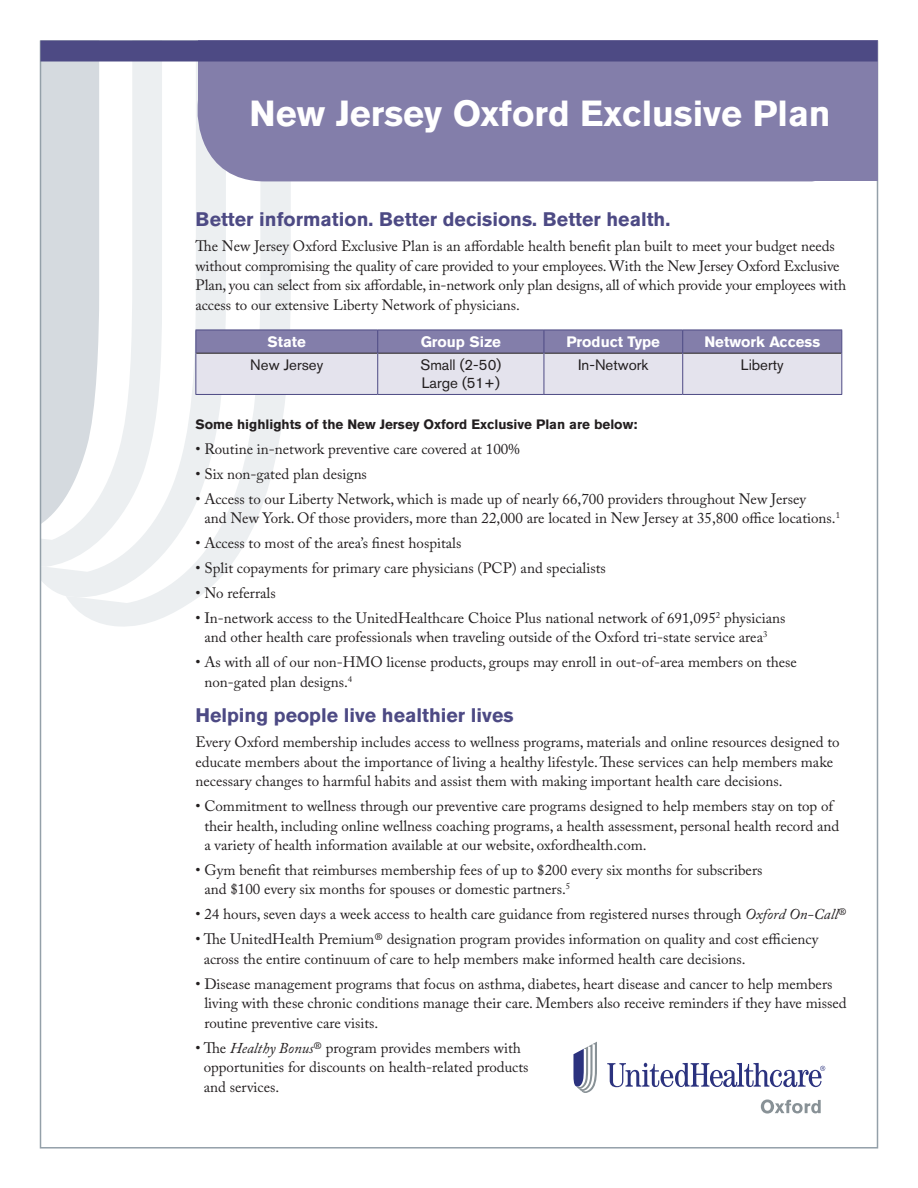
<style>
.page{position:relative;width:918px;height:1188px;background:#fff}
.page>*{position:absolute;margin:0;border:0;box-sizing:border-box;transform-origin:0 0}
.t1{font:700 36px "Akzidenz Grotesk Std";color:#fff}
.t2{font:700 19.5px "Akzidenz Grotesk Std";color:#4d4a84}
.t3{font:15px/19.5px "Adobe Caslon Pro";color:#231f20}
.t4{font:15px/18px "Akzidenz Grotesk Std";color:#231f20}
.t5{font:700 15px "Akzidenz Grotesk Std";color:#fff}
.t6{font:700 13.5px "Akzidenz Grotesk Std";color:#231f20}
.s1{font-style:italic}
</style>
<div class="page">
<svg style="left:43px;top:62px;width:23px;height:534px;background:#d9dee2"></svg>
<svg style="left:66px;top:62px;width:225px;height:565px"></svg>
<div style="left:198px;top:40px;width:679px;height:141px;background:#837eaa;border-radius:68px"></div>
<div style="left:662px;top:40px;width:216px;height:141px;background:#837eaa"></div>
<div style="left:40px;top:40px;width:838px;height:22px;background:#4d4a84"></div>
<svg style="left:761px;top:1100px;width:60px;height:14px"></svg>
<svg style="left:607px;top:1063px;width:218px;height:24px"></svg>
<svg style="left:573px;top:1042px;width:24px;height:51px"></svg>
<svg style="left:195px;top:330px;width:647px;height:64px;background:#bdbbd1"></svg>
<hr style="left:195px;top:353px;width:1px;height:41px;background:#4d4a84">
<hr style="left:377px;top:353px;width:1px;height:41px;background:#4d4a84">
<hr style="left:544px;top:353px;width:1px;height:41px;background:#4d4a84">
<hr style="left:682px;top:353px;width:1px;height:41px;background:#4d4a84">
<hr style="left:841px;top:353px;width:1px;height:41px;background:#4d4a84">
<hr style="left:195px;top:394px;width:183px;height:1px;background:#4d4a84">
<hr style="left:378px;top:394px;width:166px;height:1px;background:#4d4a84">
<hr style="left:544px;top:394px;width:139px;height:1px;background:#4d4a84">
<hr style="left:683px;top:394px;width:159px;height:1px;background:#4d4a84">
<h1 class="t1" style="left:249px;top:93px;width:583px">New Jersey Oxford Exclusive Plan</h1>
<h2 class="t2" style="left:195px;top:208px;width:476px">Better information. Better decisions. Better health.</h2>
<p class="t3" style="left:195px;top:236px;width:652px">The New Jersey Oxford Exclusive Plan is an affordable health benefit plan built to meet your budget needs without compromising the quality of care provided to your employees. With the New Jersey Oxford Exclusive Plan, you can select from six affordable, in-network only plan designs, all of which provide your employees with access to our extensive Liberty Network of physicians.</p>
<p class="t5" style="left:268px;top:333px;width:40px">State</p>
<p class="t5" style="left:421px;top:333px;width:82px">Group Size</p>
<p class="t5" style="left:567px;top:333px;width:95px">Product Type</p>
<p class="t5" style="left:704px;top:333px;width:117px">Network Access</p>
<p class="t4" style="left:250px;top:356px;width:75px">New Jersey</p>
<p class="t4" style="left:420px;top:356px;width:82px">Small (2-50)<br>Large (51+)</p>
<p class="t4" style="left:578px;top:356px;width:72px">In-Network</p>
<p class="t4" style="left:741px;top:356px;width:44px">Liberty</p>
<p class="t6" style="left:195px;top:416px;width:443px">Some highlights of the New Jersey Oxford Exclusive Plan are below:</p>
<p class="t3" style="left:195px;top:439px;width:326px">• Routine in-network preventive care covered at 100%</p>
<p class="t3" style="left:195px;top:464px;width:173px">• Six non-gated plan designs</p>
<p class="t3" style="left:204px;top:489px;width:637px;text-indent:-9px">• Access to our Liberty Network, which is made up of nearly 66,700 providers throughout New Jersey<br>and New York. Of those providers, more than 22,000 are located in New Jersey at 35,800 office locations.<sup>1</sup></p>
<p class="t3" style="left:195px;top:533px;width:267px">• Access to most of the area’s finest hospitals</p>
<p class="t3" style="left:195px;top:558px;width:412px">• Split copayments for primary care physicians (PCP) and specialists</p>
<p class="t3" style="left:195px;top:583px;width:82px">• No referrals</p>
<p class="t3" style="left:204px;top:608px;width:583px;text-indent:-9px">• In-network access to the UnitedHealthcare Choice Plus national network of 691,095<sup>2</sup> physicians and other health care professionals when traveling outside of the Oxford tri-state service area<sup>3</sup></p>
<p class="t3" style="left:204px;top:652px;width:594px;text-indent:-9px">• As with all of our non-HMO license products, groups may enroll in out-of-area members on these non-gated plan designs.<sup>4</sup></p>
<h2 class="t2" style="left:195px;top:704px;width:320px">Helping people live healthier lives</h2>
<p class="t3" style="left:195px;top:732px;width:646px">Every Oxford membership includes access to wellness programs, materials and online resources designed to educate members about the importance of living a healthy lifestyle. These services can help members make necessary changes to harmful habits and assist them with making important health care decisions.</p>
<p class="t3" style="left:204px;top:796px;width:636px;text-indent:-9px">• Commitment to wellness through our preventive care programs designed to help members stay on top of their health, including online wellness coaching programs, a health assessment, personal health record and a variety of health information available at our website, oxfordhealth.com.</p>
<p class="t3" style="left:204px;top:860px;width:560px;text-indent:-9px">• Gym benefit that reimburses membership fees of up to $200 every six months for subscribers and $100 every six months for spouses or domestic partners.<sup>5</sup></p>
<p class="t3" style="left:195px;top:904px;width:653px">• 24 hours, seven days a week access to health care guidance from registered nurses through <span class="s1">Oxford On-Call</span>®</p>
<p class="t3" style="left:204px;top:929px;width:616px;text-indent:-8px">• The UnitedHealth Premium® designation program provides information on quality and cost efficiency across the entire continuum of care to help members make informed health care decisions.</p>
<p class="t3" style="left:204px;top:974px;width:644px;text-indent:-9px">• Disease management programs that focus on asthma, diabetes, heart disease and cancer to help members living with these chronic conditions manage their care. Members also receive reminders if they have missed routine preventive care visits.</p>
<p class="t3" style="left:204px;top:1038px;width:326px;text-indent:-8px">• The <span class="s1">Healthy Bonus</span>® program provides members with opportunities for discounts on health-related products and services.</p>
</div>
